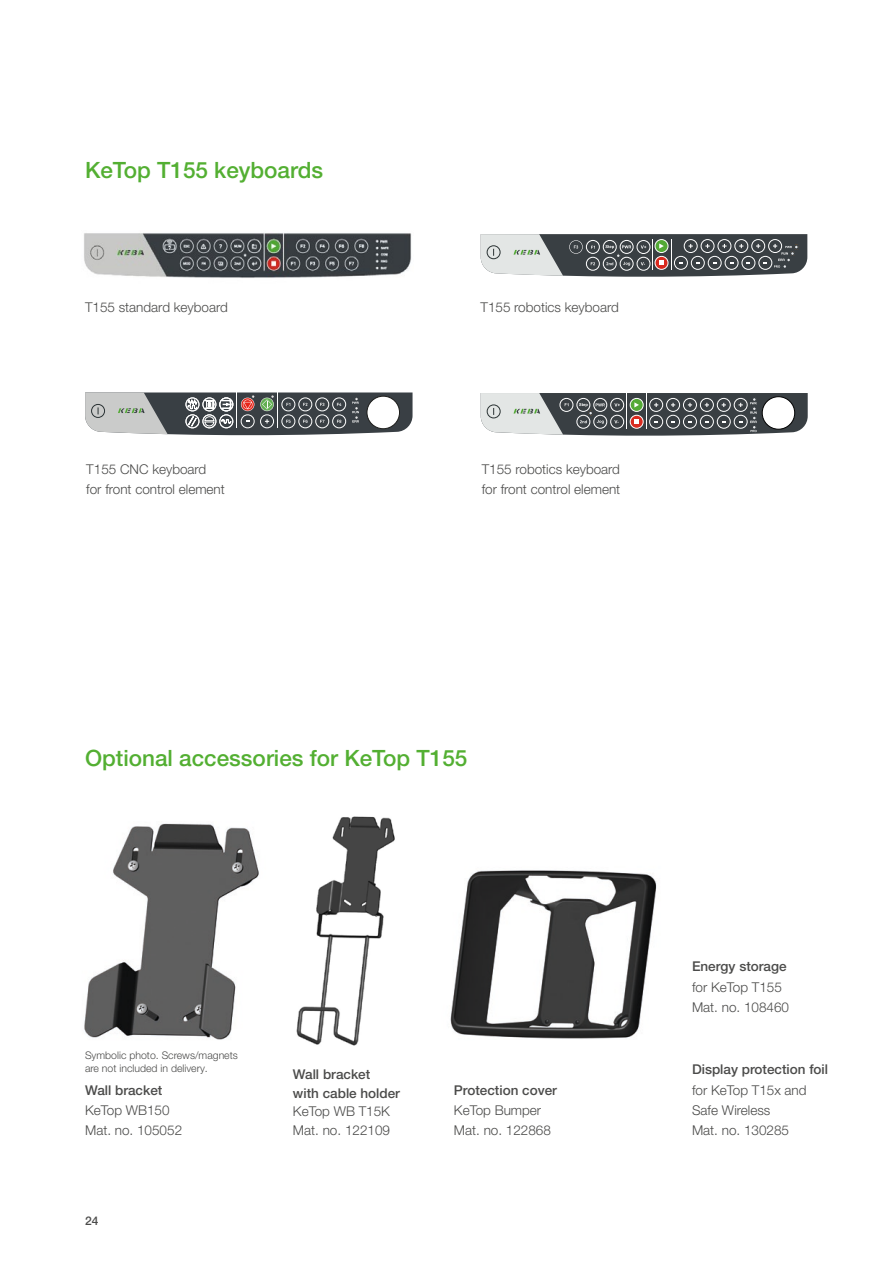
<style>
.page{position:relative;width:893px;height:1263px;background:#fff}
.page>*{position:absolute;margin:0;border:0;box-sizing:border-box;transform-origin:0 0}
.t1{font:500 22.5px "Helvetica Neue LT Pro";color:#53af32}
.t2{font:300 13.5px/20.2px "Helvetica Neue LT Pro";color:#4b4b4a}
.t3{font:500 13.5px/18.8px "Helvetica Neue LT Pro";color:#4b4b4a}
.t4{font:500 12px "Helvetica Neue LT Pro";color:#4b4b4a}
.t5{font:300 10.5px/13.5px "Helvetica Neue LT Pro";color:#4b4b4a}
</style>
<div class="page">
<svg style="left:481px;top:234px;width:326px;height:43px;background:#727778"></svg>
<div style="left:768px;top:239px;width:14px;height:14px;border:1px solid #fff;border-radius:50%"></div>
<div style="left:751px;top:239px;width:14px;height:14px;border:1px solid #fff;border-radius:50%"></div>
<div style="left:735px;top:239px;width:13px;height:14px;border:1px solid #fff;border-radius:50%"></div>
<div style="left:718px;top:239px;width:13px;height:14px;border:1px solid #fff;border-radius:50%"></div>
<div style="left:701px;top:239px;width:13px;height:14px;border:1px solid #fff;border-radius:50%"></div>
<div style="left:684px;top:239px;width:14px;height:14px;border:1px solid #fff;border-radius:50%"></div>
<div style="left:674px;top:256px;width:14px;height:14px;border:1px solid #fff;border-radius:50%"></div>
<div style="left:691px;top:256px;width:14px;height:14px;border:1px solid #fff;border-radius:50%"></div>
<div style="left:708px;top:256px;width:13px;height:14px;border:1px solid #fff;border-radius:50%"></div>
<div style="left:725px;top:256px;width:13px;height:14px;border:1px solid #fff;border-radius:50%"></div>
<div style="left:742px;top:256px;width:13px;height:14px;border:1px solid #fff;border-radius:50%"></div>
<div style="left:759px;top:256px;width:13px;height:14px;border:1px solid #fff;border-radius:50%"></div>
<svg style="left:481px;top:393px;width:327px;height:43px;background:#7f8284"></svg>
<img style="left:84px;top:233px;width:328px;height:45px">
<img style="left:450px;top:870px;width:207px;height:169px">
<img style="left:84px;top:823px;width:175px;height:217px">
<svg style="left:85px;top:392px;width:328px;height:43px;background:#7c7f81"></svg>
<img style="left:296px;top:816px;width:99px;height:230px">
<h1 class="t1" style="left:85px;top:156px;width:240px">KeTop T155 keyboards</h1>
<p class="t2" style="left:85px;top:296px;width:144px">T155 standard keyboard</p>
<p class="t2" style="left:480px;top:296px;width:140px">T155 robotics keyboard</p>
<p class="t2" style="left:86px;top:459px;width:140px">T155 CNC keyboard for front control element</p>
<p class="t2" style="left:482px;top:459px;width:140px">T155 robotics keyboard for front control element</p>
<h1 class="t1" style="left:85px;top:744px;width:384px">Optional accessories for KeTop T155</h1>
<p class="t5" style="left:85px;top:1048px;width:154px">Symbolic photo. Screws/magnets are not included in delivery.</p>
<p class="t3" style="left:85px;top:1080px;width:79px">Wall bracket</p>
<p class="t2" style="left:85px;top:1099px;width:99px">KeTop WB150<br>Mat. no. 105052</p>
<p class="t4" style="left:85px;top:1213px;width:15px">24</p>
<p class="t3" style="left:293px;top:1064px;width:109px">Wall bracket<br>with cable holder</p>
<p class="t2" style="left:293px;top:1102px;width:99px;line-height:18.8px">KeTop WB T15K<br>Mat. no. 122109</p>
<p class="t3" style="left:454px;top:1080px;width:105px">Protection cover</p>
<p class="t2" style="left:454px;top:1099px;width:99px">KeTop Bumper<br>Mat. no. 122868</p>
<p class="t3" style="left:692px;top:957px;width:96px">Energy storage</p>
<p class="t2" style="left:692px;top:976px;width:99px">for KeTop T155<br>Mat. no. 108460</p>
<p class="t3" style="left:692px;top:1060px;width:138px">Display protection foil</p>
<p class="t2" style="left:692px;top:1079px;width:116px">for KeTop T15x and<br>Safe Wireless<br>Mat. no. 130285</p>
</div>
